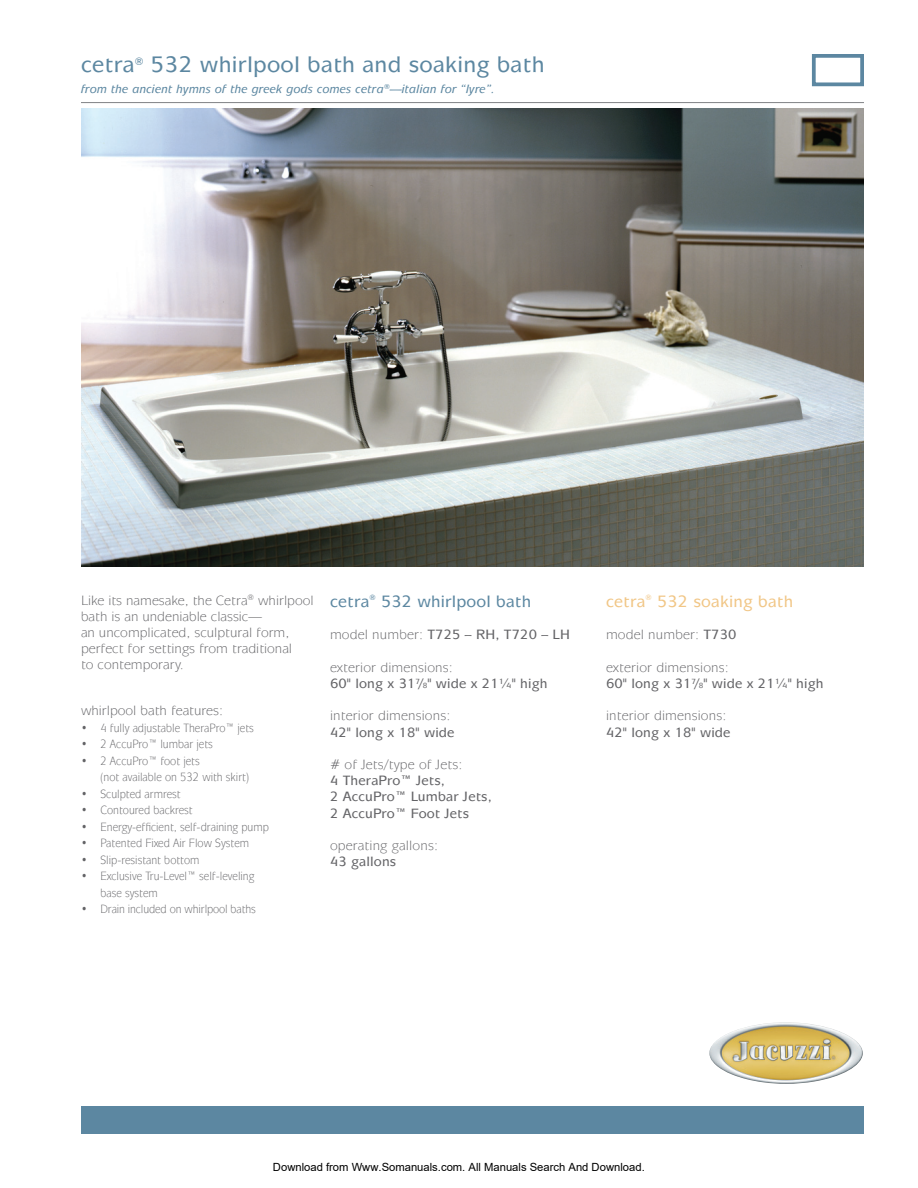
<style>
.page{position:relative;width:918px;height:1188px;background:#fff}
.page>*{position:absolute;margin:0;border:0;box-sizing:border-box;transform-origin:0 0}
.t1{font:500 22.5px "Mixage IT Cby BT";letter-spacing:.01em;color:#5c87a1}
.t2{font:500 16.5px "Mixage IT Cby BT";letter-spacing:.01em;color:#5c87a1}
.t3{font:500 16.5px "Mixage IT Cby BT";letter-spacing:.01em;color:#f1c686}
.t4{font:13.5px/16.2px "Mixage IT Cby BT";color:#636366}
.t5{font:500 13.5px/16.2px "Mixage IT Cby BT";letter-spacing:.01em;color:#636366}
.t6{font:12px/16.5px "Mixage IT Cby BT";color:#636366;scale:.89 1}
.t7{font:italic 500 12px "Mixage IT Cby BT";color:#5c87a1}
.t8{font:11.25px "Arial";color:#000}
.t9{font:500 7.5px "Mixage IT Cby BT";color:#5c87a1}
.t10{font:500 7.5px "Mixage IT Cby BT";color:#f1c686}
.s1{font-weight:400}
.s2{font-size:7.5px}
.s3{font-weight:500}
</style>
<div class="page">
<img style="left:709px;top:1022px;width:154px;height:62px">
<img style="left:81px;top:108px;width:783px;height:459px">
<div style="left:812px;top:54px;width:52px;height:32px;border:4px solid #5c87a1"></div>
<hr style="left:81px;top:102px;width:783px;height:1px;background:#808285">
<div style="left:81px;top:1106px;width:783px;height:28px;background:#5c87a1"></div>
<h1 class="t1" style="left:81px;top:56px;width:465px">cetra<sup>®</sup> 532 whirlpool bath and soaking bath</h1>
<p class="t7" style="left:81px;top:84px;width:416px">from the ancient hymns of the greek gods comes cetra<sup>®</sup>—italian for “lyre”.</p>
<p class="t4" style="left:81px;top:593px;width:234px">Like its namesake, the Cetra<sup>®</sup> whirlpool bath is an undeniable classic—<br>an uncomplicated, sculptural form, perfect for settings from traditional<br>to contemporary.</p>
<p class="t4" style="left:81px;top:704px;width:144px">whirlpool bath features:</p>
<p class="t6" style="left:81px;top:721px;width:196px">• 4 fully adjustable TheraPro™ jets</p>
<p class="t6" style="left:81px;top:737px;width:150px">• 2 AccuPro™ lumbar jets</p>
<p class="t6" style="left:100px;top:754px;width:170px;text-indent:-19px">• 2 AccuPro™ foot jets<br>(not available on 532 with skirt)</p>
<p class="t6" style="left:81px;top:787px;width:114px">• Sculpted armrest</p>
<p class="t6" style="left:81px;top:803px;width:127px">• Contoured backrest</p>
<p class="t6" style="left:81px;top:820px;width:213px">• Energy-efficient, self-draining pump</p>
<p class="t6" style="left:81px;top:836px;width:190px">• Patented Fixed Air Flow System</p>
<p class="t6" style="left:81px;top:853px;width:135px">• Slip-resistant bottom</p>
<p class="t6" style="left:101px;top:869px;width:175px;text-indent:-20px">• Exclusive Tru-Level™ self-leveling base system</p>
<p class="t6" style="left:81px;top:902px;width:198px">• Drain included on whirlpool baths</p>
<p class="t9" style="left:370px;top:594px;width:8px">®</p>
<h2 class="t2" style="left:381px;top:595px;width:152px">532 whirlpool bath</h2>
<p class="t5" style="left:330px;top:628px;width:241px"><span class="s1">model number:</span> T725 – RH, T720 – LH</p>
<p class="t5" style="left:330px;top:660px;width:219px"><span class="s1">exterior dimensions:<br></span>60" long x 31<sup>7</sup>/<span class="s2">8</span>" wide x 21¼" high</p>
<p class="t4" style="left:330px;top:709px;width:122px">interior dimensions:</p>
<p class="t5" style="left:330px;top:725px;width:126px">42" long x 18" wide</p>
<p class="t4" style="left:330px;top:758px;width:134px"># of Jets/type of Jets:</p>
<p class="t5" style="left:330px;top:774px;width:163px">4 TheraPro™ Jets,<br>2 AccuPro™ Lumbar Jets,<br>2 AccuPro™ Foot Jets</p>
<p class="t4" style="left:330px;top:839px;width:110px">operating gallons:</p>
<p class="t5" style="left:330px;top:855px;width:68px">43 gallons</p>
<h2 class="t2" style="left:330px;top:595px;width:41px">cetra</h2>
<p class="t10" style="left:646px;top:594px;width:8px">®</p>
<h2 class="t3" style="left:657px;top:595px;width:138px">532 soaking bath</h2>
<p class="t4" style="left:606px;top:628px;width:132px">model number: <span class="s3">T730</span></p>
<p class="t5" style="left:606px;top:660px;width:219px"><span class="s1">exterior dimensions:<br></span>60" long x 31<sup>7</sup>/<span class="s2">8</span>" wide x 21¼" high</p>
<p class="t4" style="left:606px;top:709px;width:122px">interior dimensions:</p>
<p class="t5" style="left:606px;top:725px;width:126px">42" long x 18" wide</p>
<h2 class="t3" style="left:606px;top:595px;width:41px">cetra</h2>
<p class="t8" style="left:273px;top:1160px;width:373px">Download from Www.Somanuals.com. All Manuals Search And Download.</p>
</div>
